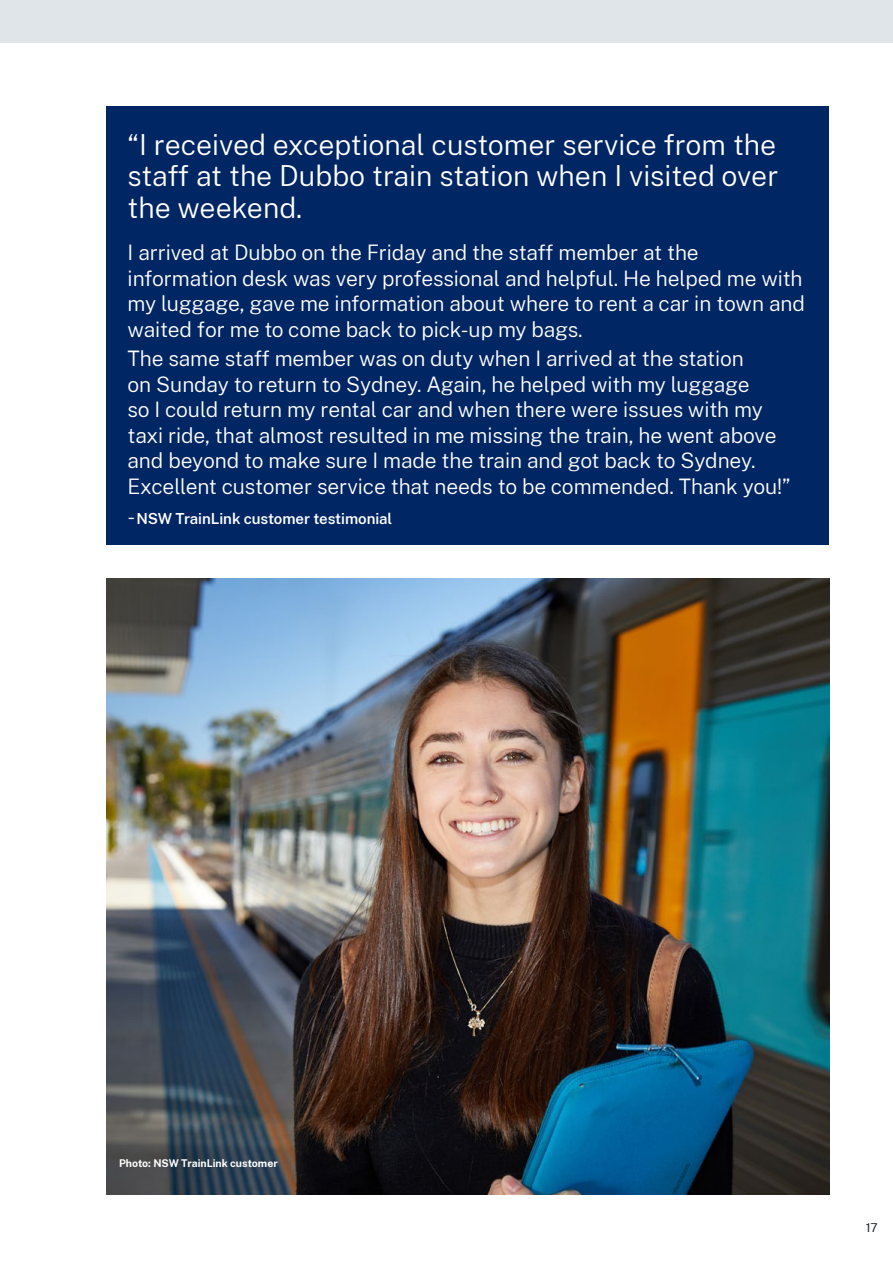
<style>
.page{position:relative;width:893px;height:1263px;background:#fff}
.page>*{position:absolute;margin:0;border:0;box-sizing:border-box;transform-origin:0 0}
.t1{font:300 28.5px/31.5px "Public Sans NSW";color:#fff;text-align:justify}
.t2{font:300 21px/25.5px "Public Sans NSW";letter-spacing:-.005em;color:#fff}
.t3{font:600 15px "Public Sans NSW";letter-spacing:-.005em;color:#fff}
.t4{font:12px "Public Sans NSW";color:#22272b}
.t5{font:700 10.5px "Public Sans NSW";color:#fff}
.s1{font-weight:300;font-size:21px}
</style>
<div class="page">
<div style="left:0;top:0;width:893px;height:43px;background:#e0e5e9"></div>
<img style="left:106px;top:578px;width:723px;height:617px">
<div style="left:106px;top:106px;width:723px;height:439px;background:#002664"></div>
<h1 class="t1" style="left:128px;top:127px;width:652px">“I received exceptional customer service from the staff at the Dubbo train station when I visited over the weekend.</h1>
<p class="t2" style="left:128px;top:238px;width:679px">I arrived at Dubbo on the Friday and the staff member at the information desk was very professional and helpful. He helped me with my luggage, gave me information about where to rent a car in town and waited for me to come back to pick-up my bags.</p>
<p class="t2" style="left:128px;top:345px;width:664px">The same staff member was on duty when I arrived at the station<br>on Sunday to return to Sydney. Again, he helped with my luggage<br>so I could return my rental car and when there were issues with my taxi ride, that almost resulted in me missing the train, he went above and beyond to make sure I made the train and got back to Sydney.<br>Excellent customer service that needs to be commended. Thank you!”</p>
<p class="t3" style="left:128px;top:507px;width:266px"><span class="s1">-</span> NSW TrainLink customer testimonial</p>
<p class="t5" style="left:119px;top:1155px;width:160px">Photo: NSW TrainLink customer</p>
<p class="t4" style="left:866px;top:1219px;width:14px">17</p>
</div>
